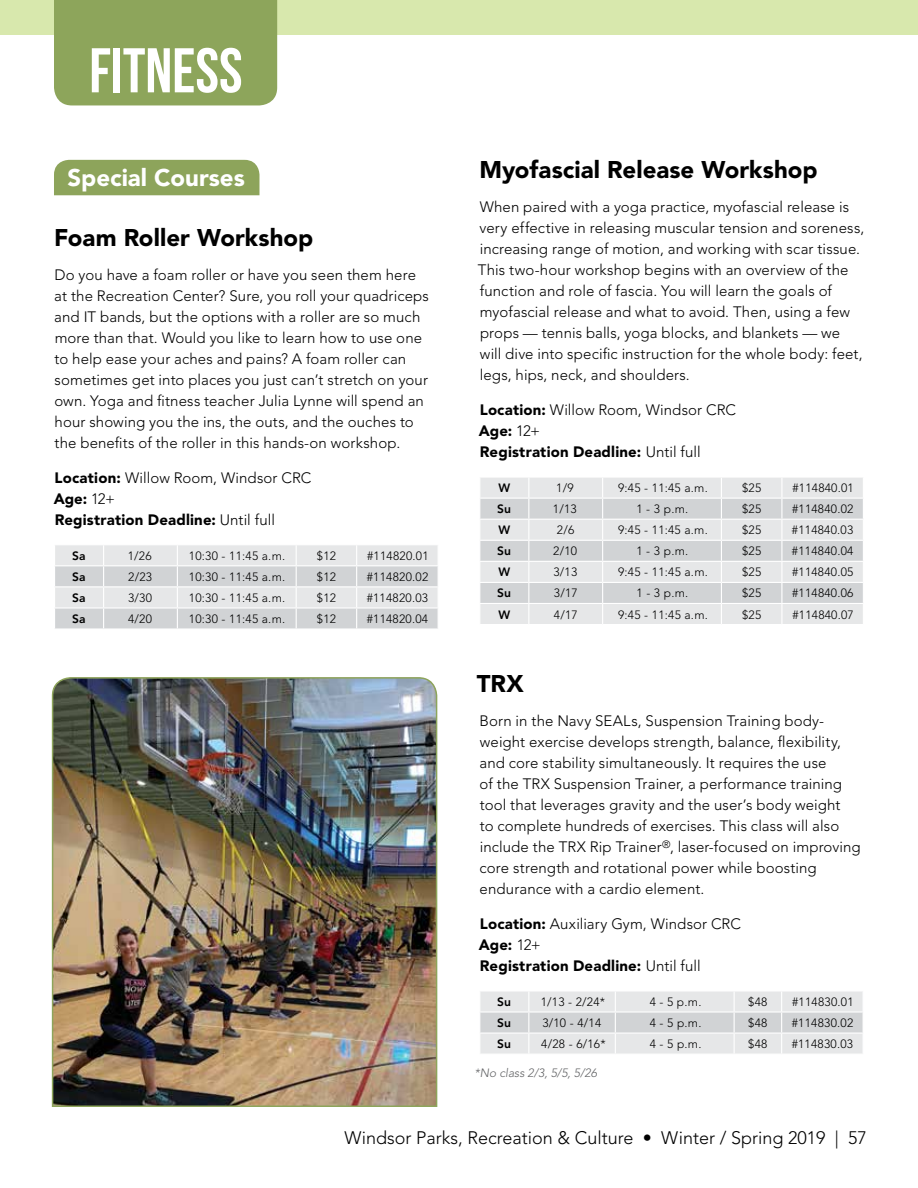
<style>
.page{position:relative;width:918px;height:1188px;background:#fff}
.page>*{position:absolute;margin:0;border:0;box-sizing:border-box;transform-origin:0 0}
.t1{font:63px "Bebas Neue";color:#fff}
.t2{font:900 24px "Avenir LT Std";color:#000}
.t3{font:900 24px "Avenir LT Std";color:#fff}
.t4{font:300 18px "Avenir LT Std";color:#000}
.t5{font:300 15px/21px "Avenir LT Std";letter-spacing:.005em;color:#000}
.t6{font:900 15px/21px "Avenir LT Std";letter-spacing:.01em;color:#000}
.t7{font:300 12px "Avenir LT Std";letter-spacing:.02em;color:#000}
.t8{font:800 12px "Avenir LT Std";letter-spacing:.02em;color:#000}
.t9{font:italic 300 12px "Avenir LT Std";color:#636466}
.s1{font-weight:300}
.s2{font-weight:900}
</style>
<div class="page">
<svg style="left:55px;top:545px;width:383px;height:83px;background:#dddee0"></svg>
<svg style="left:480px;top:478px;width:383px;height:146px;background:#dee0e1"></svg>
<svg style="left:480px;top:991px;width:383px;height:63px;background:#e0e2e3"></svg>
<div style="left:54px;top:160px;width:205px;height:35px;background:#8da45b"></div>
<img style="left:51px;top:677px;width:387px;height:430px">
<div style="left:0;top:0;width:918px;height:35px;background:#d8e8ad"></div>
<div style="left:54px;top:0;width:223px;height:105px;background:#8da55b"></div>
<h1 class="t1" style="left:89px;top:36px;width:155px">FITNESS</h1>
<h2 class="t3" style="left:67px;top:163px;width:179px">Special Courses</h2>
<h2 class="t2" style="left:54px;top:223px;width:261px">Foam Roller Workshop</h2>
<p class="t5" style="left:54px;top:265px;width:376px">Do you have a foam roller or have you seen them here at the Recreation Center? Sure, you roll your quadriceps and IT bands, but the options with a roller are so much more than that. Would you like to learn how to use one to help ease your aches and pains? A foam roller can sometimes get into places you just can’t stretch on your own. Yoga and fitness teacher Julia Lynne will spend an hour showing you the ins, the outs, and the ouches to the benefits of the roller in this hands-on workshop.</p>
<p class="t6" style="left:54px;top:467px;width:259px">Location: <span class="s1">Willow Room, Windsor CRC<br></span>Age: <span class="s1">12+<br></span>Registration Deadline: <span class="s1">Until full</span></p>
<p class="t8" style="left:72px;top:549px;width:15px">Sa</p>
<p class="t7" style="left:128px;top:549px;width:25px">1/26</p>
<p class="t7" style="left:189px;top:549px;width:98px">10:30 - 11:45 a.m.</p>
<p class="t7" style="left:317px;top:549px;width:21px">$12</p>
<p class="t7" style="left:367px;top:549px;width:63px">#114820.01</p>
<p class="t8" style="left:72px;top:570px;width:15px">Sa</p>
<p class="t7" style="left:128px;top:570px;width:25px">2/23</p>
<p class="t7" style="left:189px;top:570px;width:98px">10:30 - 11:45 a.m.</p>
<p class="t7" style="left:317px;top:570px;width:21px">$12</p>
<p class="t7" style="left:367px;top:570px;width:63px">#114820.02</p>
<p class="t8" style="left:72px;top:591px;width:15px">Sa</p>
<p class="t7" style="left:128px;top:591px;width:25px">3/30</p>
<p class="t7" style="left:189px;top:591px;width:98px">10:30 - 11:45 a.m.</p>
<p class="t7" style="left:317px;top:591px;width:21px">$12</p>
<p class="t7" style="left:367px;top:591px;width:63px">#114820.03</p>
<p class="t8" style="left:72px;top:612px;width:15px">Sa</p>
<p class="t7" style="left:128px;top:612px;width:25px">4/20</p>
<p class="t7" style="left:189px;top:612px;width:98px">10:30 - 11:45 a.m.</p>
<p class="t7" style="left:317px;top:612px;width:21px">$12</p>
<p class="t7" style="left:367px;top:612px;width:63px">#114820.04</p>
<h2 class="t2" style="left:479px;top:155px;width:340px">Myofascial Release Workshop</h2>
<p class="t5" style="left:478px;top:197px;width:388px">When paired with a yoga practice, myofascial release is very effective in releasing muscular tension and soreness, increasing range of motion, and working with scar tissue.<br>This two-hour workshop begins with an overview of the function and role of fascia. You will learn the goals of myofascial release and what to avoid. Then, using a few props — tennis balls, yoga blocks, and blankets — we<br>will dive into specific instruction for the whole body: feet, legs, hips, neck, and shoulders.</p>
<p class="t6" style="left:479px;top:399px;width:259px">Location: <span class="s1">Willow Room, Windsor CRC<br></span>Age: <span class="s1">12+<br></span>Registration Deadline: <span class="s1">Until full</span></p>
<p class="t8" style="left:498px;top:481px;width:13px">W</p>
<p class="t7" style="left:556px;top:481px;width:19px">1/9</p>
<p class="t7" style="left:618px;top:481px;width:91px">9:45 - 11:45 a.m.</p>
<p class="t7" style="left:742px;top:481px;width:21px">$25</p>
<p class="t7" style="left:792px;top:481px;width:63px">#114840.01</p>
<p class="t8" style="left:497px;top:502px;width:16px">Su</p>
<p class="t7" style="left:553px;top:502px;width:25px">1/13</p>
<p class="t7" style="left:636px;top:502px;width:53px">1 - 3 p.m.</p>
<p class="t7" style="left:742px;top:502px;width:21px">$25</p>
<p class="t7" style="left:792px;top:502px;width:63px">#114840.02</p>
<p class="t8" style="left:498px;top:523px;width:13px">W</p>
<p class="t7" style="left:557px;top:523px;width:19px">2/6</p>
<p class="t7" style="left:618px;top:523px;width:91px">9:45 - 11:45 a.m.</p>
<p class="t7" style="left:742px;top:523px;width:21px">$25</p>
<p class="t7" style="left:792px;top:523px;width:63px">#114840.03</p>
<p class="t8" style="left:497px;top:544px;width:16px">Su</p>
<p class="t7" style="left:553px;top:544px;width:25px">2/10</p>
<p class="t7" style="left:636px;top:544px;width:53px">1 - 3 p.m.</p>
<p class="t7" style="left:742px;top:544px;width:21px">$25</p>
<p class="t7" style="left:792px;top:544px;width:63px">#114840.04</p>
<p class="t8" style="left:498px;top:565px;width:13px">W</p>
<p class="t7" style="left:553px;top:565px;width:25px">3/13</p>
<p class="t7" style="left:618px;top:565px;width:91px">9:45 - 11:45 a.m.</p>
<p class="t7" style="left:742px;top:565px;width:21px">$25</p>
<p class="t7" style="left:792px;top:565px;width:63px">#114840.05</p>
<p class="t8" style="left:497px;top:586px;width:16px">Su</p>
<p class="t7" style="left:554px;top:586px;width:25px">3/17</p>
<p class="t7" style="left:636px;top:586px;width:53px">1 - 3 p.m.</p>
<p class="t7" style="left:742px;top:586px;width:21px">$25</p>
<p class="t7" style="left:792px;top:586px;width:63px">#114840.06</p>
<p class="t8" style="left:498px;top:607px;width:13px">W</p>
<p class="t7" style="left:554px;top:607px;width:25px">4/17</p>
<p class="t7" style="left:618px;top:607px;width:91px">9:45 - 11:45 a.m.</p>
<p class="t7" style="left:742px;top:607px;width:21px">$25</p>
<p class="t7" style="left:792px;top:607px;width:63px">#114840.07</p>
<h2 class="t2" style="left:477px;top:669px;width:49px">TRX</h2>
<p class="t5" style="left:480px;top:711px;width:383px">Born in the Navy SEALs, Suspension Training body&shy;weight exercise develops strength, balance, flexibility, and core stability simultaneously. It requires the use<br>of the TRX Suspension Trainer, a performance training tool that leverages gravity and the user’s body weight<br>to complete hundreds of exercises. This class will also include the TRX Rip Trainer<sup>®</sup>, laser-focused on improving core strength and rotational power while boosting endurance with a cardio element.</p>
<p class="t5" style="left:479px;top:913px;width:264px"><span class="s2">Location:</span> Auxiliary Gym, Windsor CRC<br><span class="s2">Age:</span> 12+<br><span class="s2">Registration Deadline:</span> Until full</p>
<p class="t8" style="left:497px;top:995px;width:16px">Su</p>
<p class="t7" style="left:541px;top:995px;width:66px">1/13 - 2/24*</p>
<p class="t7" style="left:650px;top:995px;width:53px">4 - 5 p.m.</p>
<p class="t7" style="left:748px;top:995px;width:21px">$48</p>
<p class="t7" style="left:792px;top:995px;width:63px">#114830.01</p>
<p class="t8" style="left:497px;top:1016px;width:16px">Su</p>
<p class="t7" style="left:542px;top:1016px;width:60px">3/10 - 4/14</p>
<p class="t7" style="left:650px;top:1016px;width:53px">4 - 5 p.m.</p>
<p class="t7" style="left:748px;top:1016px;width:21px">$48</p>
<p class="t7" style="left:792px;top:1016px;width:63px">#114830.02</p>
<p class="t8" style="left:497px;top:1037px;width:16px">Su</p>
<p class="t7" style="left:541px;top:1037px;width:66px">4/28 - 6/16*</p>
<p class="t7" style="left:650px;top:1037px;width:53px">4 - 5 p.m.</p>
<p class="t7" style="left:748px;top:1037px;width:21px">$48</p>
<p class="t7" style="left:792px;top:1037px;width:63px">#114830.03</p>
<p class="t9" style="left:474px;top:1065px;width:124px">*No class 2/3, 5/5, 5/26</p>
<p class="t4" style="left:344px;top:1127px;width:524px">Windsor Parks, Recreation &amp; Culture • Winter / Spring 2019 | 57</p>
</div>
